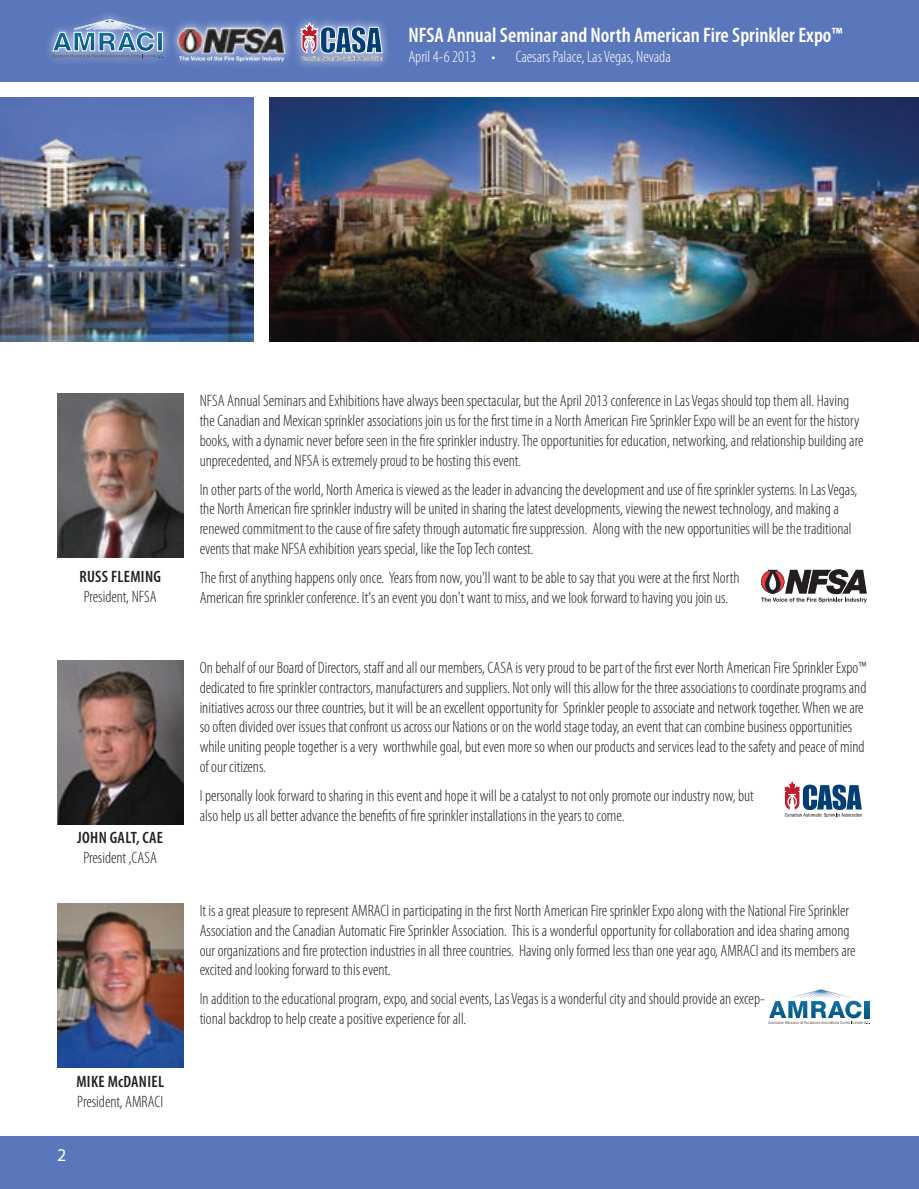
<style>
.page{position:relative;width:919px;height:1189px;background:#fff}
.page>*{position:absolute;margin:0;border:0;box-sizing:border-box;transform-origin:0 0}
.t1{font:600 condensed 21px "Myriad Pro";color:#fff}
.t2{font:18px "Myriad Pro";color:#fff}
.t3{font:300 condensed 16.5px/19.8px "Myriad Pro";color:#231f20}
.t4{font:300 condensed 16.5px "Myriad Pro";color:#fff}
.t5{font:600 condensed 16.5px "Myriad Pro";letter-spacing:.02em;color:#231f20}
</style>
<div class="page">
<hr style="left:918px;top:1135px;width:1px;height:53px;background:#5b77bb">
<hr style="left:918px;top:0;width:1px;height:82px;background:#5b77bb">
<div style="left:0;top:0;width:918px;height:82px;background:#5b77bb"></div>
<div style="left:169px;top:18px;width:125px;height:52px;background:#fff;opacity:.75"></div>
<img style="left:175px;top:26px;width:111px;height:37px">
<div style="left:291px;top:14px;width:101px;height:56px;background:#fff;opacity:.75"></div>
<svg style="left:300px;top:23px;width:82px;height:38px"></svg>
<div style="left:43px;top:10px;width:129px;height:57px;background:#fff;opacity:.75"></div>
<svg style="left:52px;top:19px;width:111px;height:39px"></svg>
<div style="left:0;top:1135px;width:918px;height:53px;background:#5b77bb"></div>
<img style="left:269px;top:98px;width:649px;height:243px">
<img style="left:0;top:98px;width:253px;height:243px">
<img style="left:57px;top:660px;width:126px;height:164px">
<img style="left:57px;top:394px;width:126px;height:163px">
<img style="left:57px;top:903px;width:126px;height:163px">
<svg style="left:761px;top:569px;width:106px;height:33px"></svg>
<svg style="left:784px;top:781px;width:77px;height:36px"></svg>
<svg style="left:768px;top:1000px;width:101px;height:24px"></svg>
<svg style="left:864px;top:1000px;width:4px;height:17px"></svg>
<img style="left:793px;top:989px;width:56px;height:8px">
<p class="t1" style="left:408px;top:22px;width:435px">NFSA Annual Seminar and North American Fire Sprinkler Expo™</p>
<p class="t4" style="left:408px;top:47px;width:264px">April 4-6 2013 • Caesars Palace, Las Vegas, Nevada</p>
<p class="t5" style="left:79px;top:566px;width:83px">Russ Fleming</p>
<p class="t3" style="left:84px;top:586px;width:74px">President, NFSA</p>
<p class="t5" style="left:77px;top:827px;width:87px">John galt, Cae</p>
<p class="t3" style="left:83px;top:847px;width:75px">President ,CASA</p>
<p class="t5" style="left:76px;top:1071px;width:89px">mike mcDaniel</p>
<p class="t3" style="left:77px;top:1091px;width:87px">President, AMRACI</p>
<p class="t2" style="left:57px;top:1143px;width:11px">2</p>
<p class="t3" style="left:199px;top:391px;width:665px">NFSA Annual Seminars and Exhibitions have always been spectacular, but the April 2013 conference in Las Vegas should top them all. Having the Canadian and Mexican sprinkler associations join us for the first time in a North American Fire Sprinkler Expo will be an event for the history books, with a dynamic never before seen in the fire sprinkler industry. The opportunities for education, networking, and relationship building are unprecedented, and NFSA is extremely proud to be hosting this event.</p>
<p class="t3" style="left:199px;top:479px;width:659px">In other parts of the world, North America is viewed as the leader in advancing the development and use of fire sprinkler systems. In Las Vegas, the North American fire sprinkler industry will be united in sharing the latest developments, viewing the newest technology, and making a renewed commitment to the cause of fire safety through automatic fire suppression. Along with the new opportunities will be the traditional events that make NFSA exhibition years special, like the Top Tech contest.</p>
<p class="t3" style="left:199px;top:567px;width:541px">The first of anything happens only once. Years from now, you'll want to be able to say that you were at the first North<br>American fire sprinkler conference. It's an event you don't want to miss, and we look forward to having you join us.</p>
<p class="t3" style="left:199px;top:657px;width:668px">On behalf of our Board of Directors, staff and all our members, CASA is very proud to be part of the first ever North American Fire Sprinkler Expo™ dedicated to fire sprinkler contractors, manufacturers and suppliers. Not only will this allow for the three associations to coordinate programs and initiatives across our three countries, but it will be an excellent opportunity for Sprinkler people to associate and network together. When we are so often divided over issues that confront us across our Nations or on the world stage today, an event that can combine business opportunities while uniting people together is a very worthwhile goal, but even more so when our products and services lead to the safety and peace of mind of our citizens.</p>
<p class="t3" style="left:199px;top:785px;width:555px">I personally look forward to sharing in this event and hope it will be a catalyst to not only promote our industry now, but also help us all better advance the benefits of fire sprinkler installations in the years to come.</p>
<p class="t3" style="left:199px;top:900px;width:657px">It is a great pleasure to represent AMRACI in participating in the first North American Fire sprinkler Expo along with the National Fire Sprinkler Association and the Canadian Automatic Fire Sprinkler Association. This is a wonderful opportunity for collaboration and idea sharing among our organizations and fire protection industries in all three countries. Having only formed less than one year ago, AMRACI and its members are excited and looking forward to this event.</p>
<p class="t3" style="left:199px;top:988px;width:566px">In addition to the educational program, expo, and social events, Las Vegas is a wonderful city and should provide an excep&shy;tional backdrop to help create a positive experience for all.</p>
</div>
